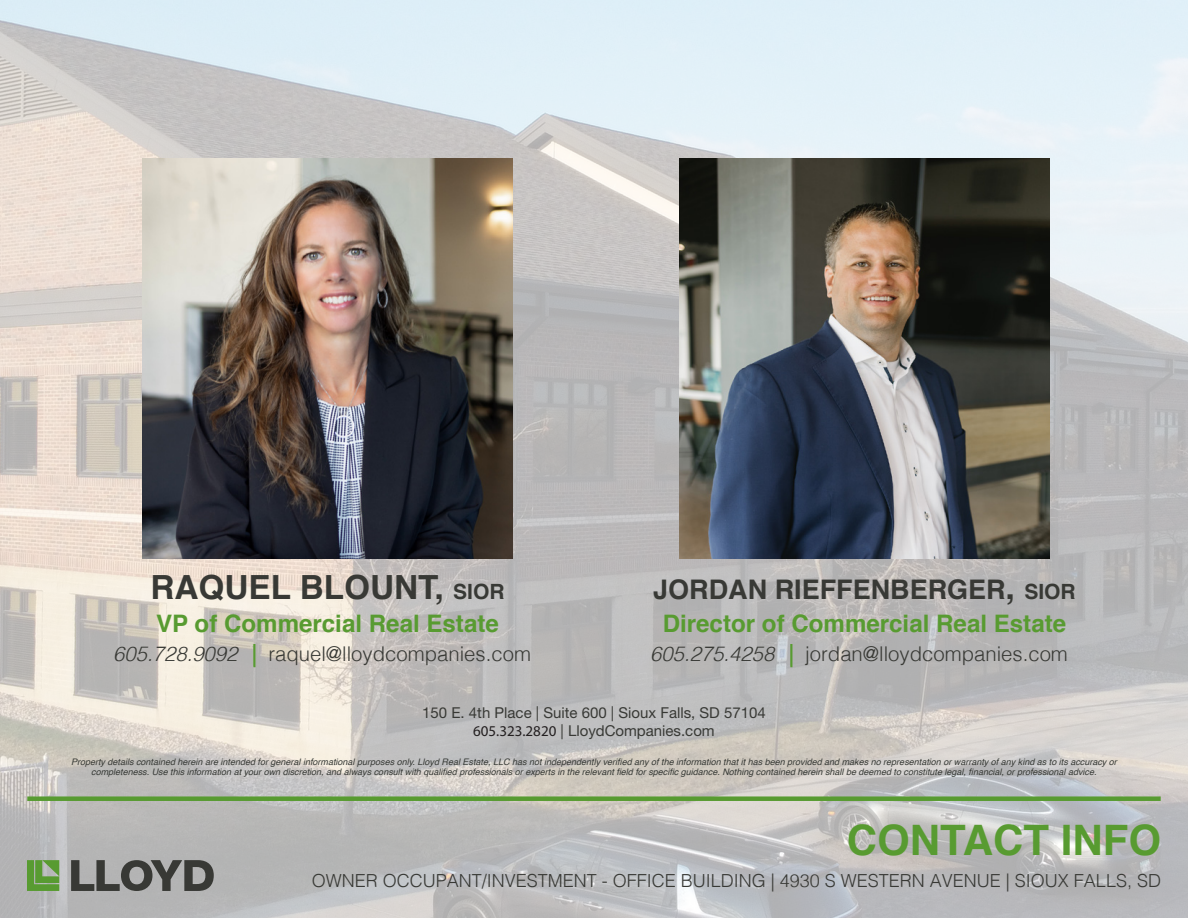
<style>
.page{position:relative;width:1188px;height:918px;background:#fff}
.page>*{position:absolute;margin:0;border:0;box-sizing:border-box;transform-origin:0 0}
.t1{font:700 42px "Helvetica";color:#589b31}
.t2{font:700 33.3px "Helvetica";color:#383935}
.t3{font:700 27px "Helvetica";color:#383935}
.t4{font:700 24.15px "Helvetica";color:#589b31}
.t5{font:300 20.4px "Helvetica";color:#383935}
.t6{font:300 18px "Helvetica";color:#383935}
.t7{font:15px "Helvetica Neue LT Std";color:#383935}
.t8{font:italic 9px/10.5px "Helvetica";color:#373a36;text-align:center}
.s1{font-size:21px}
.s2{font-size:33.3px}
.s3{font-style:italic}
.s4{font-style:italic;color:#589b31}
.s5{font-family:"Myriad Pro";color:#231f20}
</style>
<div class="page">
<img style="left:0;top:0;width:1188px;height:918px">
<div style="left:27px;top:796px;width:1134px;height:5px;background:#589b31"></div>
<svg style="left:27px;top:860px;width:32px;height:31px"></svg>
<svg style="left:71px;top:860px;width:143px;height:31px;background:#727371"></svg>
<img style="left:142px;top:159px;width:371px;height:400px">
<img style="left:679px;top:159px;width:371px;height:400px">
<p class="t2" style="left:150px;top:560px;width:356px">RAQUEL BLOUNT, <span class="s1">SIOR</span></p>
<p class="t3" style="left:653px;top:567px;width:424px">JORDAN RIEFFENBERGER<span class="s2">,</span> <span class="s1">SIOR</span></p>
<p class="t4" style="left:156px;top:604px;width:344px">VP of Commercial Real Estate</p>
<p class="t4" style="left:663px;top:604px;width:405px">Director of Commercial Real Estate</p>
<p class="t5" style="left:113px;top:637px;width:419px"><span class="s3">605.728.9092</span> <span class="s4">|</span> raquel@lloydcompanies.com</p>
<p class="t5" style="left:650px;top:637px;width:419px"><span class="s3">605.275.4258</span> <span class="s4">|</span> jordan@lloydcompanies.com</p>
<p class="t7" style="left:422px;top:704px;width:345px">150 E. 4th Place | Suite 600 | Sioux Falls, SD 57104</p>
<p class="t7" style="left:473px;top:722px;width:243px"><span class="s5">605.323.2820</span> | LloydCompanies.com</p>
<p class="t8" style="left:71px;top:756px;width:1047px">Property details contained herein are intended for general informational purposes only. Lloyd Real Estate, LLC has not independently verified any of the information that it has been provided and makes no representation or warranty of any kind as to its accuracy or completeness. Use this information at your own discretion, and always consult with qualified professionals or experts in the relevant field for specific guidance. Nothing contained herein shall be deemed to constitute legal, financial, or professional advice.</p>
<p class="t1" style="left:847px;top:806px;width:316px">CONTACT INFO</p>
<p class="t6" style="left:312px;top:865px;width:851px">OWNER OCCUPANT/INVESTMENT - OFFICE BUILDING | 4930 S WESTERN AVENUE | SIOUX FALLS, SD</p>
</div>
